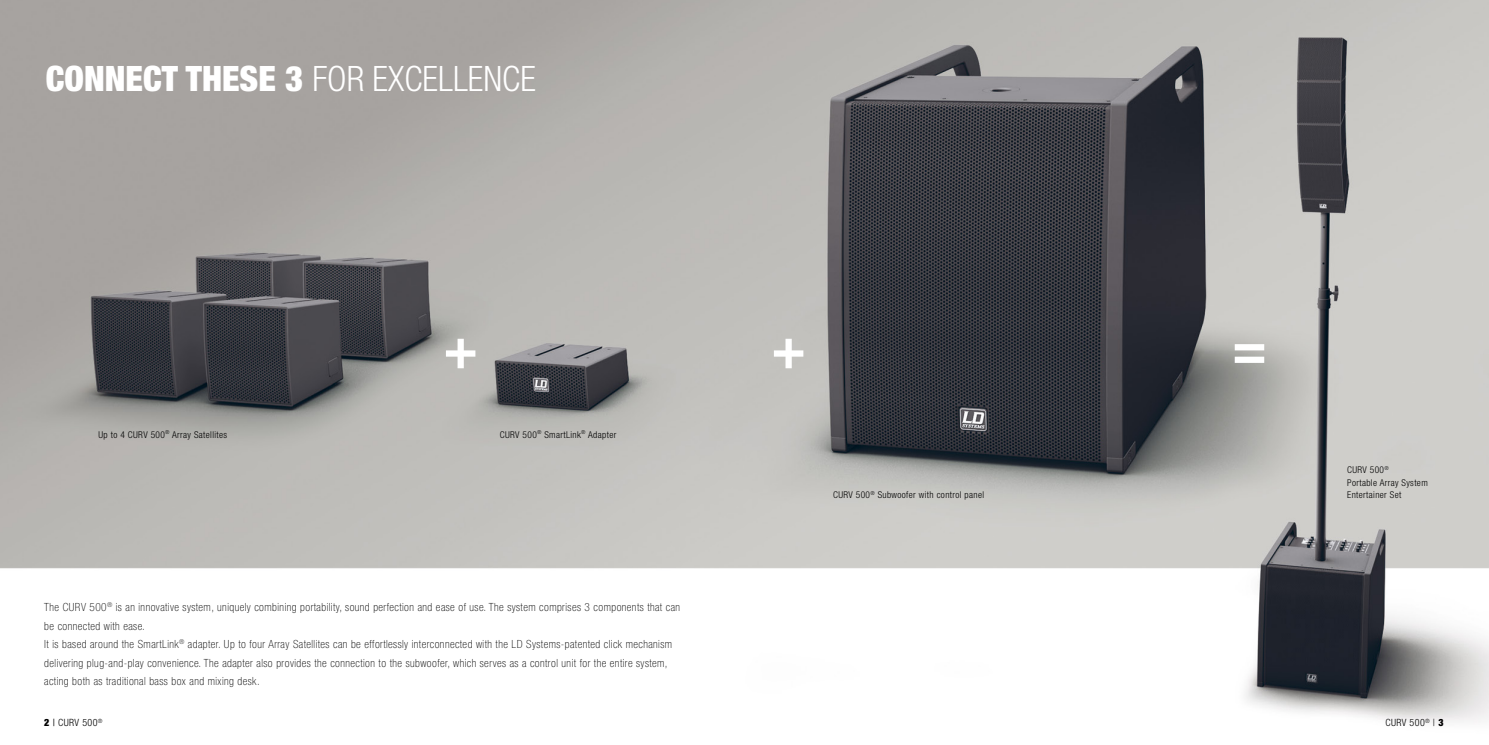
<style>
.page{position:relative;width:1489px;height:745px;background:#fff}
.page>*{position:absolute;margin:0;border:0;box-sizing:border-box;transform-origin:0 0}
.t1{font:700 58.38px "Helvetica Neue LT Std";color:#fff}
.t2{font:900 condensed 35px "Helvetica Neue LT Std";color:#fff}
.t3{font:100 condensed 11.25px/18.5px "Helvetica Neue LT Std";letter-spacing:.04em;color:#000}
.t4{font:300 condensed 10px "Helvetica Neue LT Std";letter-spacing:.04em;color:#000}
.t5{font:300 condensed 9.38px/12.5px "Helvetica Neue LT Std";letter-spacing:.04em;color:#000}
.t6{font:300 condensed 5.88px "Helvetica Neue LT Std";color:#000}
.s1{font-weight:300}
.s2{font-weight:900}
.s3{font-weight:400}
</style>
<div class="page">
<img style="left:0;top:0;width:1488px;height:723px">
<h2 class="t2" style="left:46px;top:57px;width:491px">CONNECT THESE 3 <span class="s1">FOR EXCELLENCE</span></h2>
<p class="t5" style="left:99px;top:427px;width:130px">Up to 4 CURV 500<sup>®</sup> Array Satellites</p>
<h1 class="t1" style="left:443px;top:311px;width:37px">+</h1>
<h1 class="t1" style="left:771px;top:311px;width:37px">+</h1>
<p class="t5" style="left:500px;top:427px;width:118px">CURV 500<sup>®</sup> SmartLink<sup>®</sup> Adapter</p>
<p class="t5" style="left:833px;top:488px;width:152px">CURV 500<sup>®</sup> Subwoofer with control panel</p>
<p class="t3" style="left:44px;top:597px;width:637px">The CURV 500<sup>®</sup> is an innovative system, uniquely combining portability, sound perfection and ease of use. The system comprises 3 components that can be connected with ease.<br>It is based around the SmartLink<sup>®</sup> adapter. Up to four Array Satellites can be effortlessly interconnected with the LD Systems-patented click mechanism delivering plug-and-play convenience. The adapter also provides the connection to the subwoofer, which serves as a control unit for the entire system, acting both as traditional bass box and mixing desk.</p>
<p class="t4" style="left:44px;top:716px;width:55px"><span class="s2">2</span> <span class="s3">|</span> CURV 500</p>
<p class="t6" style="left:98px;top:716px;width:6px">®</p>
<h1 class="t1" style="left:1231px;top:311px;width:37px">=</h1>
<p class="t5" style="left:1346px;top:463px;width:82px">CURV 500<sup>®<br></sup>Portable Array System<br>Entertainer Set</p>
<p class="t4" style="left:1385px;top:716px;width:60px">CURV 500<sup>®</sup> | <span class="s2">3</span></p>
</div>
